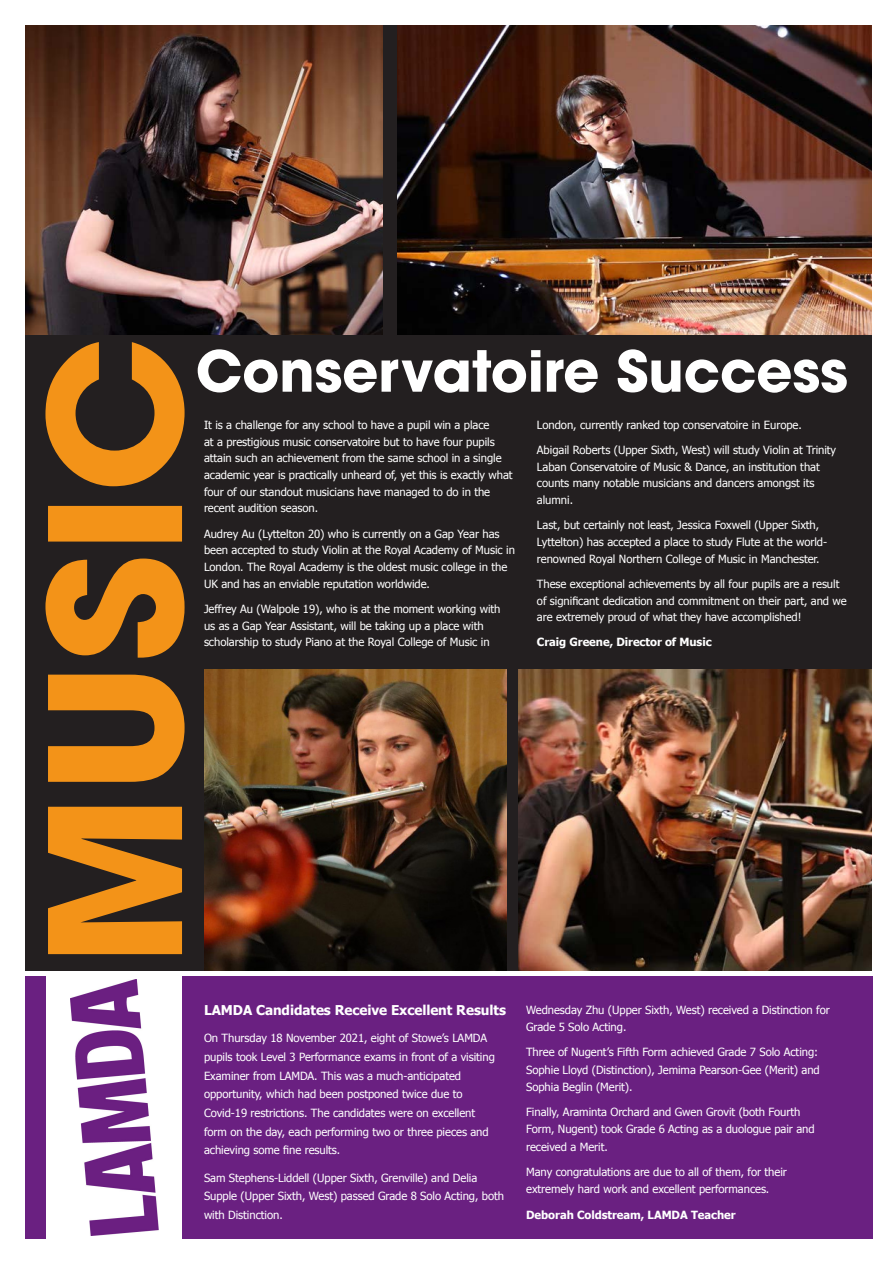
<style>
.page{position:relative;width:893px;height:1263px;background:#fff}
.page>*{position:absolute;margin:0;border:0;box-sizing:border-box;transform-origin:0 0}
.t1{font:700 56.25px "ITC Avant Garde Pro";letter-spacing:-.005em;color:#fff}
.t2{font:700 13.5px "Tahoma";letter-spacing:-.005em;color:#fff}
.t3{font:11.25px/16.6px "Tahoma";letter-spacing:-.005em;color:#fff}
.t4{font:700 11.25px "Tahoma";letter-spacing:-.005em;color:#fff}
</style>
<div class="page">
<div style="left:26px;top:977px;width:847px;height:262px;background:#6a2081"></div>
<div style="left:47px;top:971px;width:135px;height:279px;background:#fff"></div>
<img style="left:70px;top:980px;width:89px;height:256px">
<div style="left:26px;top:26px;width:846px;height:945px;background:#231f20"></div>
<svg style="left:45px;top:342px;width:140px;height:612px;fill:#f39318"></svg>
<img style="left:26px;top:26px;width:357px;height:308px">
<img style="left:397px;top:26px;width:475px;height:308px">
<img style="left:519px;top:669px;width:353px;height:302px">
<img style="left:204px;top:669px;width:302px;height:302px">
<h1 class="t1" style="left:196px;top:333px;width:654px">Conservatoire Success</h1>
<p class="t3" style="left:204px;top:416px;width:310px">It is a challenge for any school to have a pupil win a place<br>at a prestigious music conservatoire but to have four pupils attain such an achievement from the same school in a single academic year is practically unheard of, yet this is exactly what four of our standout musicians have managed to do in the recent audition season.</p>
<p class="t3" style="left:204px;top:525px;width:312px">Audrey Au (Lyttelton 20) who is currently on a Gap Year has been accepted to study Violin at the Royal Academy of Music in London. The Royal Academy is the oldest music college in the UK and has an enviable reputation worldwide.</p>
<p class="t3" style="left:204px;top:600px;width:298px">Jeffrey Au (Walpole 19), who is at the moment working with us as a Gap Year Assistant, will be taking up a place with scholarship to study Piano at the Royal College of Music in</p>
<p class="t3" style="left:537px;top:416px;width:266px">London, currently ranked top conservatoire in Europe.</p>
<p class="t3" style="left:537px;top:441px;width:301px">Abigail Roberts (Upper Sixth, West) will study Violin at Trinity Laban Conservatoire of Music &amp; Dance, an institution that counts many notable musicians and dancers amongst its alumni.</p>
<p class="t3" style="left:537px;top:516px;width:292px">Last, but certainly not least, Jessica Foxwell (Upper Sixth,<br>Lyttelton) has accepted a place to study Flute at the world&shy;renowned Royal Northern College of Music in Manchester.</p>
<p class="t3" style="left:537px;top:575px;width:311px">These exceptional achievements by all four pupils are a result of significant dedication and commitment on their part, and we are extremely proud of what they have accomplished!</p>
<p class="t4" style="left:537px;top:634px;width:176px">Craig Greene, Director of Music</p>
<p class="t2" style="left:204px;top:1001px;width:303px">LAMDA Candidates Receive Excellent Results</p>
<p class="t3" style="left:204px;top:1028px;width:292px;line-height:18.6px">On Thursday 18 November 2021, eight of Stowe’s LAMDA pupils took Level 3 Performance exams in front of a visiting Examiner from LAMDA. This was a much-anticipated opportunity, which had been postponed twice due to Covid-19 restrictions. The candidates were on excellent form on the day, each performing two or three pieces and achieving some fine results.</p>
<p class="t3" style="left:204px;top:1168px;width:302px;line-height:18.6px">Sam Stephens-Liddell (Upper Sixth, Grenville) and Delia<br>Supple (Upper Sixth, West) passed Grade 8 Solo Acting, both with Distinction.</p>
<p class="t3" style="left:526px;top:1000px;width:305px;line-height:17.1px">Wednesday Zhu (Upper Sixth, West) received a Distinction for<br>Grade 5 Solo Acting.</p>
<p class="t3" style="left:526px;top:1043px;width:295px;line-height:17.1px">Three of Nugent’s Fifth Form achieved Grade 7 Solo Acting:<br>Sophie Lloyd (Distinction), Jemima Pearson-Gee (Merit) and<br>Sophia Beglin (Merit).</p>
<p class="t3" style="left:526px;top:1103px;width:290px;line-height:17.1px">Finally, Araminta Orchard and Gwen Grovit (both Fourth<br>Form, Nugent) took Grade 6 Acting as a duologue pair and received a Merit.</p>
<p class="t3" style="left:526px;top:1163px;width:262px;line-height:17.1px">Many congratulations are due to all of them, for their extremely hard work and excellent performances.</p>
<p class="t4" style="left:526px;top:1207px;width:211px">Deborah Coldstream, LAMDA Teacher</p>
</div>
